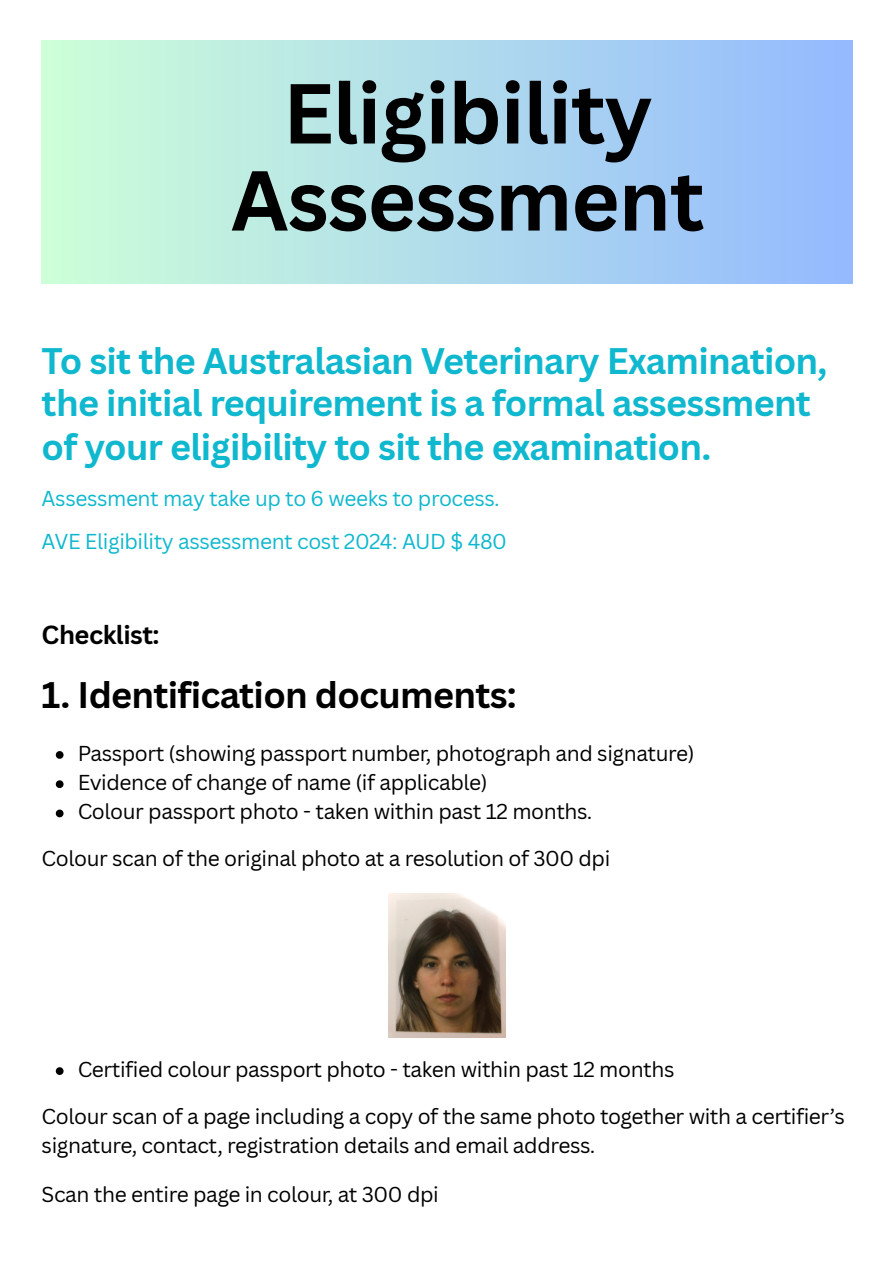
<style>
.page{position:relative;width:894px;height:1263px;background:#fff}
.page>*{position:absolute;margin:0;border:0;box-sizing:border-box;transform-origin:0 0}
.t1{font:700 83.1px/87.2px "Canva Sans";letter-spacing:-.015em;color:#000;text-align:center}
.t2{font:700 36px/43.3px "Canva Sans";letter-spacing:-.02em;color:#0fb8ce}
.t3{font:700 36px "Canva Sans";letter-spacing:-.02em;color:#000}
.t4{font:700 25.5px "Canva Sans";letter-spacing:-.02em;color:#000}
.t5{font:21px/29.2px "Canva Sans";letter-spacing:-.02em;color:#000}
.t6{font:21px "Canva Sans";letter-spacing:-.02em;color:#0fb8ce}
</style>
<div class="page">
<div style="left:42px;top:40px;width:810px;height:244px;background:linear-gradient(to right,#cdffd8,#94b9ff)"></div>
<svg style="left:56px;top:751px;width:7px;height:8px"></svg>
<svg style="left:56px;top:780px;width:7px;height:8px"></svg>
<svg style="left:56px;top:810px;width:7px;height:7px"></svg>
<img style="left:388px;top:893px;width:117px;height:144px">
<svg style="left:56px;top:1067px;width:7px;height:8px"></svg>
<p class="t1" style="left:231px;top:68px;width:475px">Eligibility<br>Assessment</p>
<h1 class="t2" style="left:42px;top:338px;width:787px">To sit the Australasian Veterinary Examination, the initial requirement is a formal assessment of your eligibility to sit the examination.</h1>
<p class="t6" style="left:42px;top:484px;width:459px">Assessment may take up to 6 weeks to process.</p>
<p class="t6" style="left:42px;top:527px;width:466px">AVE Eligibility assessment cost 2024: AUD $ 480</p>
<h3 class="t4" style="left:42px;top:616px;width:119px">Checklist:</h3>
<h1 class="t3" style="left:42px;top:669px;width:476px">1. Identification documents:</h1>
<p class="t5" style="left:78px;top:738px;width:618px">Passport (showing passport number, photograph and signature)</p>
<p class="t5" style="left:78px;top:767px;width:411px">Evidence of change of name (if applicable)</p>
<p class="t5" style="left:78px;top:796px;width:516px">Colour passport photo - taken within past 12 months.</p>
<p class="t5" style="left:42px;top:843px;width:570px">Colour scan of the original photo at a resolution of 300 dpi</p>
<p class="t5" style="left:78px;top:1054px;width:598px">Certified colour passport photo - taken within past 12 months</p>
<p class="t5" style="left:42px;top:1101px;width:804px">Colour scan of a page including a copy of the same photo together with a certifier’s signature, contact, registration details and email address.</p>
<p class="t5" style="left:42px;top:1179px;width:398px">Scan the entire page in colour, at 300 dpi</p>
</div>
